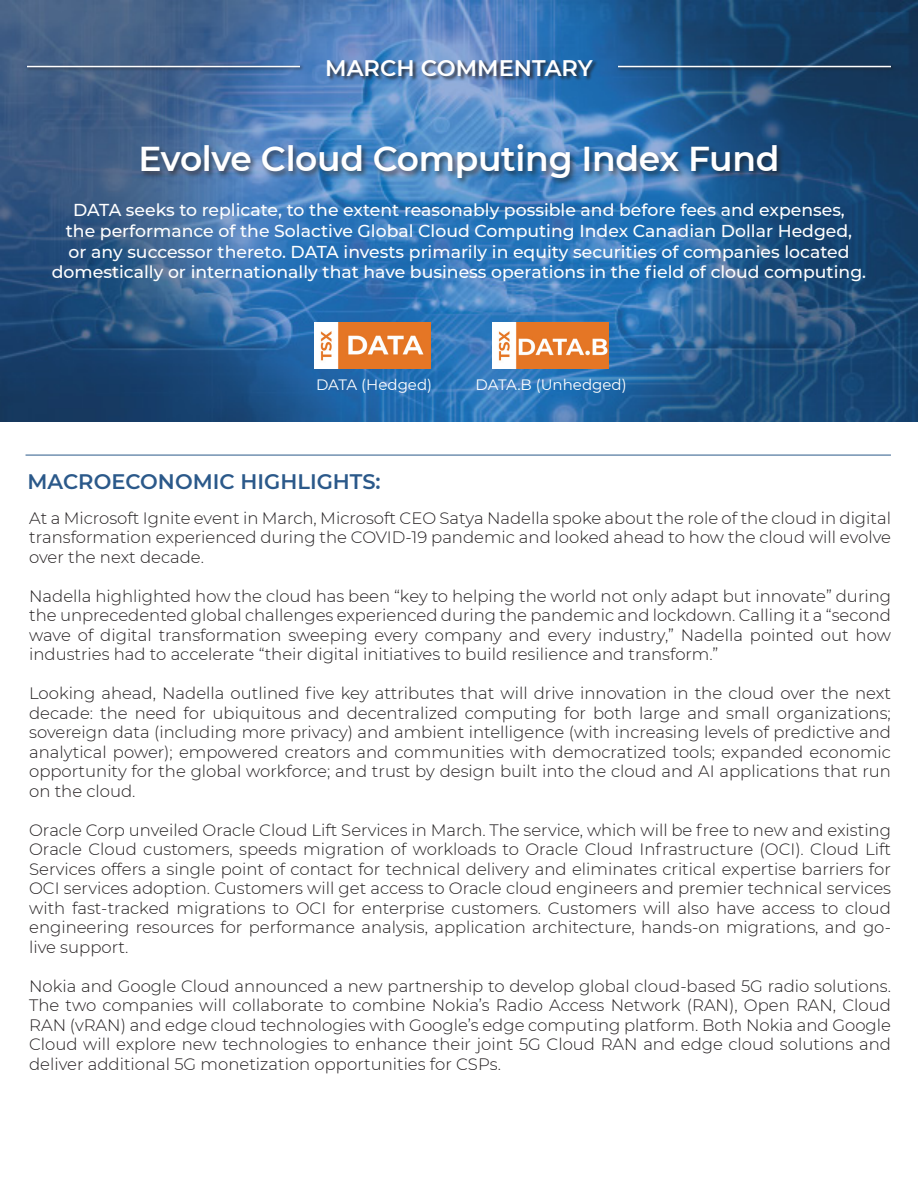
<style>
.page{position:relative;width:918px;height:1188px;background:#fff}
.page>*{position:absolute;margin:0;border:0;box-sizing:border-box;transform-origin:0 0}
.t1{font:600 34.5px "Montserrat";letter-spacing:-.01em;color:#fff}
.t2{font:600 22.5px "Montserrat";color:#fff}
.t3{font:600 21px "Montserrat";color:#2b598a}
.t4{font:500 17.25px/20.7px "Montserrat";color:#fff;text-align:center}
.t5{font:300 16.5px/19.5px "Montserrat";color:#231f20;text-align:justify}
.t6{font:15px "Montserrat";color:#fff}
</style>
<div class="page">
<hr style="left:26px;top:455px;width:865px;height:1px;background:#2b598a">
<img style="left:0;top:0;width:918px;height:421px">
<div style="left:25px;top:64px;width:280px;height:8px;background:#231f20;opacity:.75"></div>
<hr style="left:27px;top:66px;width:273px;height:1px;background:#fff">
<div style="left:616px;top:64px;width:280px;height:8px;background:#231f20;opacity:.75"></div>
<hr style="left:618px;top:66px;width:273px;height:1px;background:#fff">
<div style="left:140px;top:142px;width:645px;height:44px;background:#231f20;opacity:.65"></div>
<div style="left:327px;top:60px;width:272px;height:21px;background:#231f20;opacity:.75"></div>
<img style="left:492px;top:322px;width:116px;height:47px">
<img style="left:314px;top:322px;width:116px;height:47px">
<p class="t2" style="left:325px;top:52px;width:269px">MARCH COMMENTARY</p>
<p class="t1" style="left:138px;top:135px;width:643px">Evolve Cloud Computing Index Fund</p>
<p class="t4" style="left:52px;top:199px;width:816px">DATA seeks to replicate, to the extent reasonably possible and before fees and expenses,<br>the performance of the Solactive Global Cloud Computing Index Canadian Dollar Hedged,<br>or any successor thereto. DATA invests primarily in equity securities of companies located domestically or internationally that have business operations in the field of cloud computing.</p>
<p class="t6" style="left:316px;top:374px;width:118px">DATA (Hedged)</p>
<p class="t6" style="left:476px;top:374px;width:153px">DATA.B (Unhedged)</p>
<p class="t3" style="left:27px;top:467px;width:355px">MACROECONOMIC HIGHLIGHTS:</p>
<p class="t5" style="left:29px;top:508px;width:863px">At a Microsoft Ignite event in March, Microsoft CEO Satya Nadella spoke about the role of the cloud in digital transformation experienced during the COVID-19 pandemic and looked ahead to how the cloud will evolve over the next decade.</p>
<p class="t5" style="left:29px;top:586px;width:863px">Nadella highlighted how the cloud has been “key to helping the world not only adapt but innovate” during the unprecedented global challenges experienced during the pandemic and lockdown. Calling it a “second wave of digital transformation sweeping every company and every industry,” Nadella pointed out how industries had to accelerate “their digital initiatives to build resilience and transform.”</p>
<p class="t5" style="left:29px;top:683px;width:863px">Looking ahead, Nadella outlined five key attributes that will drive innovation in the cloud over the next decade: the need for ubiquitous and decentralized computing for both large and small organizations; sovereign data (including more privacy) and ambient intelligence (with increasing levels of predictive and analytical power); empowered creators and communities with democratized tools; expanded economic opportunity for the global workforce; and trust by design built into the cloud and AI applications that run on the cloud.</p>
<p class="t5" style="left:29px;top:820px;width:863px">Oracle Corp unveiled Oracle Cloud Lift Services in March. The service, which will be free to new and existing Oracle Cloud customers, speeds migration of workloads to Oracle Cloud Infrastructure (OCI). Cloud Lift Services offers a single point of contact for technical delivery and eliminates critical expertise barriers for OCI services adoption. Customers will get access to Oracle cloud engineers and premier technical services with fast-tracked migrations to OCI for enterprise customers. Customers will also have access to cloud engineering resources for performance analysis, application architecture, hands-on migrations, and go&shy;live support.</p>
<p class="t5" style="left:29px;top:976px;width:863px">Nokia and Google Cloud announced a new partnership to develop global cloud-based 5G radio solutions.<br>The two companies will collaborate to combine Nokia’s Radio Access Network (RAN), Open RAN, Cloud RAN (vRAN) and edge cloud technologies with Google’s edge computing platform. Both Nokia and Google Cloud will explore new technologies to enhance their joint 5G Cloud RAN and edge cloud solutions and deliver additional 5G monetization opportunities for CSPs.</p>
</div>
